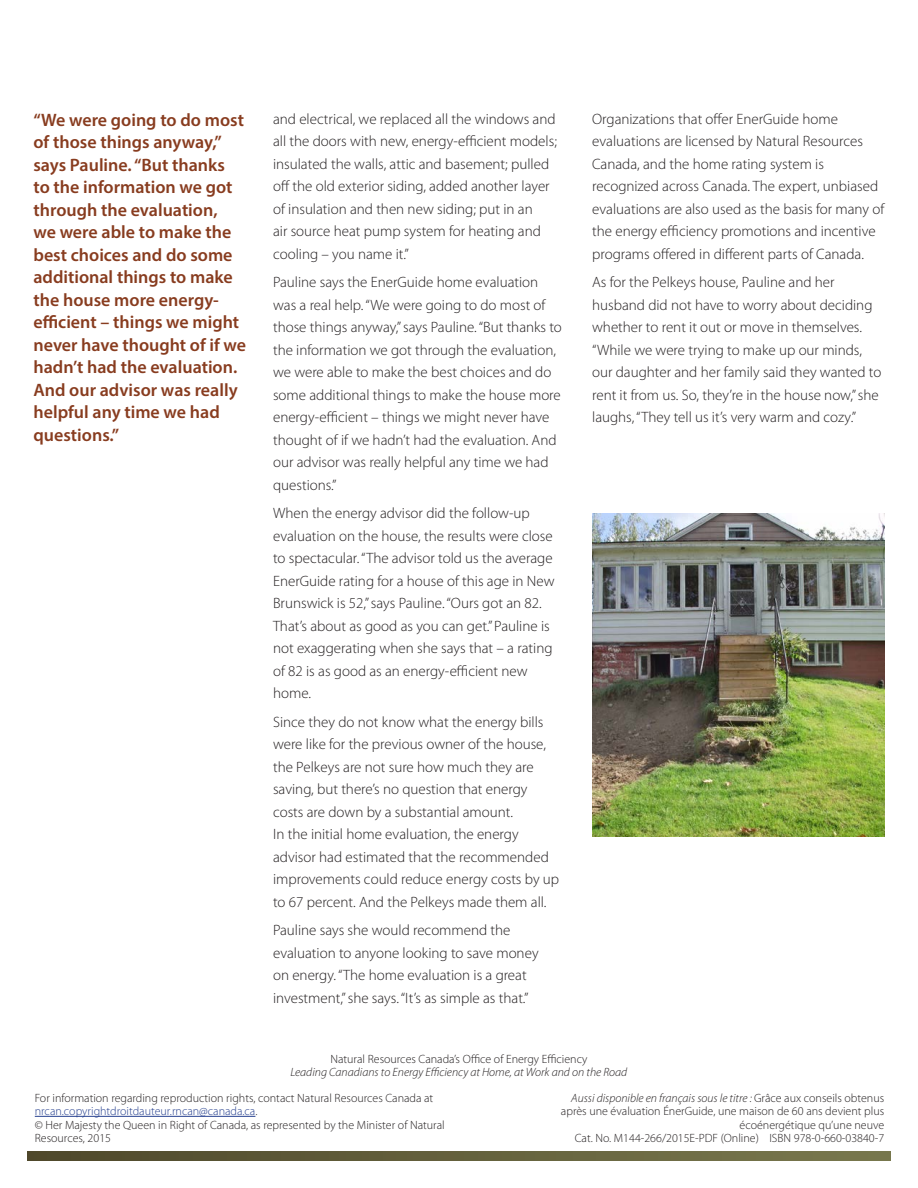
<style>
.page{position:relative;width:918px;height:1188px;background:#fff}
.page>*{position:absolute;margin:0;border:0;box-sizing:border-box;transform-origin:0 0}
.t1{font:600 18px/22.5px "Myriad Pro";color:#883c1f}
.t2{font:300 15px/22.5px "Myriad Pro";color:#231f20}
.t3{font:300 12px/13.5px "Myriad Pro";color:#231f20;text-align:right}
.t4{font:italic 300 12px/13.5px "Myriad Pro";color:#231f20;text-align:center}
.s1{font-style:normal}
.s2{font-style:italic}
.s3{color:#253f8e}
</style>
<div class="page">
<img style="left:592px;top:513px;width:292px;height:324px">
<svg style="left:27px;top:1151px;width:863px;height:10px;background:#64603c"></svg>
<hr style="left:35px;top:1116px;width:220px;height:1px;background:#253f8e">
<p class="t1" style="left:33px;top:108px;width:214px">“We were going to do most of those things anyway,” says Pauline. “But thanks<br>to the information we got through the evaluation,<br>we were able to make the best choices and do some additional things to make the house more energy&shy;efficient – things we might never have thought of if we hadn’t had the evaluation.<br>And our advisor was really helpful any time we had questions.”</p>
<p class="t2" style="left:273px;top:107px;width:285px">and electrical, we replaced all the windows and all the doors with new, energy-efficient models; insulated the walls, attic and basement; pulled off the old exterior siding, added another layer of insulation and then new siding; put in an<br>air source heat pump system for heating and cooling – you name it.”</p>
<p class="t2" style="left:273px;top:271px;width:290px">Pauline says the EnerGuide home evaluation was a real help. “We were going to do most of those things anyway,” says Pauline. “But thanks to the information we got through the evaluation, we were able to make the best choices and do some additional things to make the house more energy-efficient – things we might never have thought of if we hadn’t had the evaluation. And our advisor was really helpful any time we had questions.”</p>
<p class="t2" style="left:273px;top:502px;width:283px">When the energy advisor did the follow-up evaluation on the house, the results were close to spectacular. “The advisor told us the average EnerGuide rating for a house of this age in New Brunswick is 52,” says Pauline. “Ours got an 82.<br>That’s about as good as you can get.” Pauline is not exaggerating when she says that – a rating of 82 is as good as an energy-efficient new home.</p>
<p class="t2" style="left:273px;top:710px;width:288px">Since they do not know what the energy bills were like for the previous owner of the house, the Pelkeys are not sure how much they are saving, but there’s no question that energy costs are down by a substantial amount.<br>In the initial home evaluation, the energy advisor had estimated that the recommended improvements could reduce energy costs by up to 67 percent. And the Pelkeys made them all.</p>
<p class="t2" style="left:273px;top:919px;width:267px">Pauline says she would recommend the evaluation to anyone looking to save money on energy. “The home evaluation is a great investment,” she says. “It’s as simple as that.”</p>
<p class="t2" style="left:592px;top:107px;width:294px">Organizations that offer EnerGuide home evaluations are licensed by Natural Resources Canada, and the home rating system is recognized across Canada. The expert, unbiased evaluations are also used as the basis for many of the energy efficiency promotions and incentive programs offered in different parts of Canada.</p>
<p class="t2" style="left:592px;top:271px;width:291px">As for the Pelkeys house, Pauline and her husband did not have to worry about deciding whether to rent it out or move in themselves. “While we were trying to make up our minds, our daughter and her family said they wanted to rent it from us. So, they’re in the house now,” she laughs, “They tell us it’s very warm and cozy.”</p>
<p class="t4" style="left:291px;top:1052px;width:338px"><span class="s1">Natural Resources Canada’s Office of Energy Efficiency<br></span>Leading Canadians to Energy Efficiency at Home, at Work and on the Road</p>
<p class="t3" style="left:561px;top:1091px;width:325px"><span class="s2">Aussi disponible en français sous le titre :</span> Grâce aux conseils obtenus après une évaluation ÉnerGuide, une maison de 60 ans devient plus écoénergétique qu’une neuve</p>
<p class="t3" style="left:575px;top:1131px;width:311px">Cat. No. M144-266/2015E-PDF (Online) ISBN 978-0-660-03840-7</p>
<p class="t3" style="left:35px;top:1091px;width:412px;text-align:left">For information regarding reproduction rights, contact Natural Resources Canada at <span class="s3">nrcan.copyrightdroitdauteur.rncan@canada.ca</span>.<br>© Her Majesty the Queen in Right of Canada, as represented by the Minister of Natural Resources, 2015</p>
</div>
